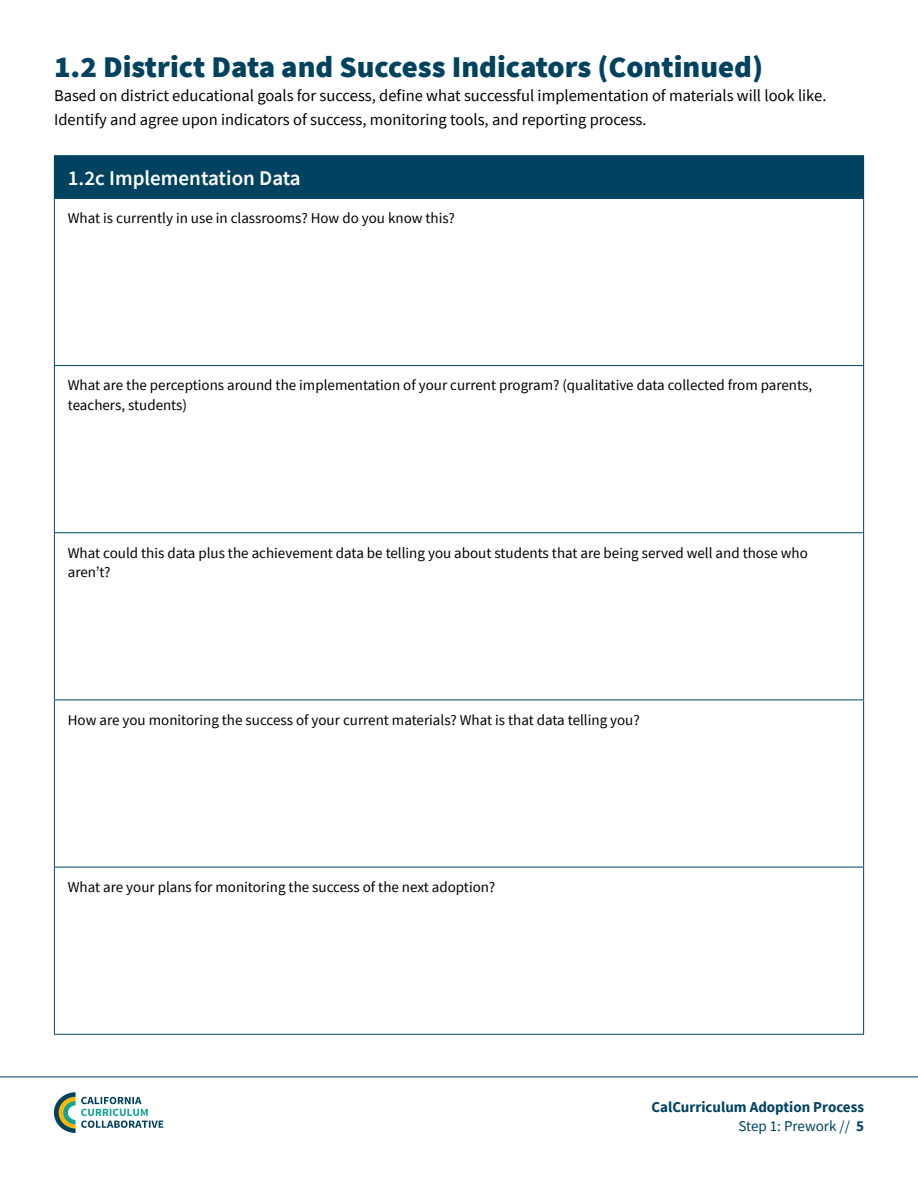
<style>
.page{position:relative;width:918px;height:1188px;background:#fff}
.page>*{position:absolute;margin:0;border:0;box-sizing:border-box;transform-origin:0 0}
.t1{font:900 30px "Source Sans Pro";color:#014261}
.t2{font:600 21px "Source Sans Pro";color:#fff}
.t3{font:16.5px/24px "Source Sans Pro";color:#000}
.t4{font:15px/19.5px "Source Sans Pro";color:#000}
.t5{font:700 15px/19.5px "Source Sans Pro";color:#014261;text-align:right}
.s1{font-weight:400}
</style>
<div class="page">
<hr style="left:0;top:1077px;width:918px;height:1px;background:#014261">
<svg style="left:54px;top:1092px;width:109px;height:41px"></svg>
<div style="left:54px;top:156px;width:810px;height:42px;background:#014261"></div>
<svg style="left:55px;top:366px;width:808px;height:668px"></svg>
<hr style="left:54px;top:198px;width:810px;height:1px;background:#014261">
<hr style="left:54px;top:199px;width:1px;height:166px;background:#014261">
<hr style="left:863px;top:199px;width:1px;height:166px;background:#014261">
<hr style="left:54px;top:365px;width:810px;height:1px;background:#014261">
<hr style="left:54px;top:366px;width:1px;height:166px;background:#014261">
<hr style="left:863px;top:366px;width:1px;height:166px;background:#014261">
<hr style="left:54px;top:532px;width:810px;height:1px;background:#014261">
<hr style="left:54px;top:533px;width:1px;height:167px;background:#014261">
<hr style="left:863px;top:533px;width:1px;height:167px;background:#014261">
<hr style="left:54px;top:700px;width:810px;height:1px;background:#014261">
<hr style="left:54px;top:700px;width:1px;height:167px;background:#014261">
<hr style="left:863px;top:700px;width:1px;height:167px;background:#014261">
<hr style="left:54px;top:867px;width:810px;height:1px;background:#014261">
<hr style="left:54px;top:867px;width:1px;height:167px;background:#014261">
<hr style="left:863px;top:867px;width:1px;height:167px;background:#014261">
<hr style="left:54px;top:1034px;width:810px;height:1px;background:#014261">
<hr style="left:54px;top:155px;width:810px;height:1px;background:#014261">
<h1 class="t1" style="left:54px;top:46px;width:711px">1.2 District Data and Success Indicators (Continued)</h1>
<p class="t3" style="left:54px;top:83px;width:774px">Based on district educational goals for success, define what successful implementation of materials will look like.<br>Identify and agree upon indicators of success, monitoring tools, and reporting process.</p>
<h2 class="t2" style="left:68px;top:164px;width:234px">1.2c Implementation Data</h2>
<p class="t4" style="left:68px;top:208px;width:389px">What is currently in use in classrooms? How do you know this?</p>
<p class="t4" style="left:68px;top:376px;width:746px">What are the perceptions around the implementation of your current program? (qualitative data collected from parents, teachers, students)</p>
<p class="t4" style="left:68px;top:543px;width:742px">What could this data plus the achievement data be telling you about students that are being served well and those who aren’t?</p>
<p class="t4" style="left:68px;top:710px;width:573px">How are you monitoring the success of your current materials? What is that data telling you?</p>
<p class="t4" style="left:68px;top:877px;width:429px">What are your plans for monitoring the success of the next adoption?</p>
<p class="t5" style="left:651px;top:1097px;width:214px">CalCurriculum Adoption Process<br><span class="s1">Step 1: Prework //</span> 5</p>
</div>
